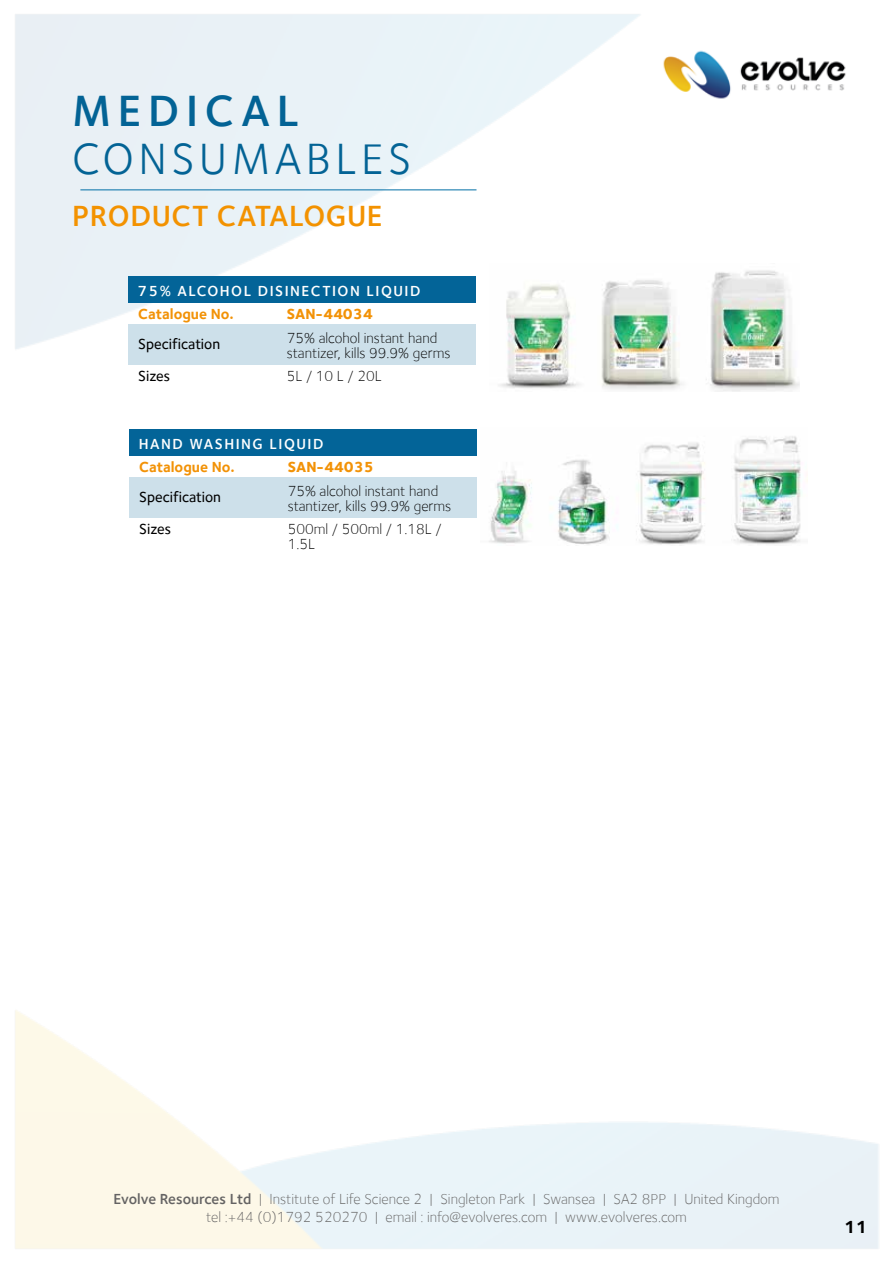
<style>
.page{position:relative;width:893px;height:1263px;background:#fff}
.page>*{position:absolute;margin:0;border:0;box-sizing:border-box;transform-origin:0 0}
.t1{font:45px "Foundry Sterling";letter-spacing:.1em;color:#036395}
.t2{font:600 45px "Foundry Sterling";letter-spacing:.15em;color:#036395}
.t3{font:600 30px "Foundry Sterling";letter-spacing:.02em;color:#f39200}
.t4{font:700 18px "Foundry Sterling";color:#000}
.t5{font:300 15px/18px "Foundry Sterling";color:#646363;text-align:center}
.t6{font:300 15px/15px "Foundry Sterling";color:#000}
.t7{font:600 15px "Foundry Sterling";letter-spacing:.1em;color:#fff}
.t8{font:500 15px "Foundry Sterling";color:#000}
.t9{font:700 15px "Foundry Sterling";color:#f29207}
.t10{font:800 15px "Foundry Sterling";color:#f29207}
.s1{font-weight:600}
</style>
<div class="page">
<img style="left:15px;top:14px;width:864px;height:1235px">
<img style="left:655px;top:43px;width:200px;height:62px">
<hr style="left:80px;top:189px;width:396px;height:1px;background:#006ea6">
<img style="left:489px;top:264px;width:310px;height:127px">
<img style="left:481px;top:428px;width:327px;height:117px">
<div style="left:128px;top:324px;width:347px;height:41px;background:#cde0ea"></div>
<div style="left:129px;top:477px;width:347px;height:41px;background:#cde0ea"></div>
<div style="left:128px;top:276px;width:347px;height:27px;background:#036498"></div>
<div style="left:129px;top:429px;width:347px;height:27px;background:#036498"></div>
<h1 class="t2" style="left:72px;top:84px;width:229px">MEDICAL</h1>
<h1 class="t1" style="left:72px;top:133px;width:341px">CONSUMABLES</h1>
<h2 class="t3" style="left:72px;top:198px;width:312px">PRODUCT CATALOGUE</h2>
<p class="t7" style="left:138px;top:282px;width:284px">75% ALCOHOL DISINECTION LIQUID</p>
<p class="t9" style="left:138px;top:305px;width:97px">Catalogue No.</p>
<p class="t8" style="left:138px;top:335px;width:83px">Specification</p>
<p class="t8" style="left:138px;top:368px;width:33px">Sizes</p>
<p class="t10" style="left:287px;top:305px;width:87px">SAN-44034</p>
<p class="t6" style="left:287px;top:330px;width:165px">75% alcohol instant hand stantizer, kills 99.9% germs</p>
<p class="t6" style="left:287px;top:369px;width:96px">5L / 10 L / 20L</p>
<p class="t7" style="left:139px;top:435px;width:186px">HAND WASHING LIQUID</p>
<p class="t9" style="left:139px;top:458px;width:97px">Catalogue No.</p>
<p class="t8" style="left:139px;top:488px;width:83px">Specification</p>
<p class="t8" style="left:139px;top:521px;width:33px">Sizes</p>
<p class="t10" style="left:288px;top:458px;width:87px">SAN-44035</p>
<p class="t6" style="left:288px;top:483px;width:165px">75% alcohol instant hand stantizer, kills 99.9% germs</p>
<p class="t6" style="left:288px;top:522px;width:156px">500ml / 500ml / 1.18L /<br>1.5L</p>
<p class="t5" style="left:113px;top:1189px;width:668px"><span class="s1">Evolve Resources Ltd</span> | Institute of Life Science 2 | Singleton Park | Swansea | SA2 8PP | United Kingdom tel :+44 (0)1792 520270 | email : info@evolveres.com | www.evolveres.com</p>
<p class="t4" style="left:844px;top:1216px;width:25px">11</p>
</div>
